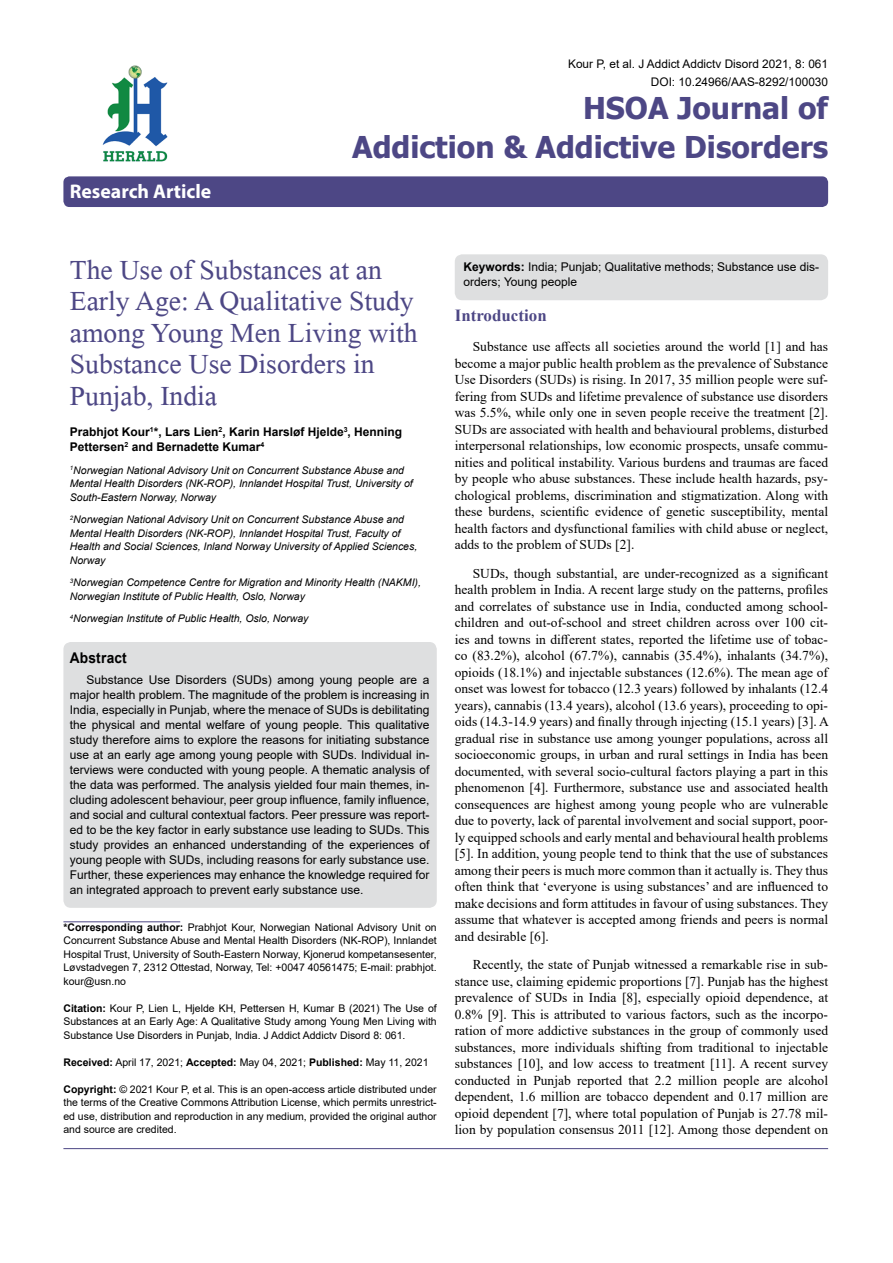
<style>
.page{position:relative;width:893px;height:1263px;background:#fff}
.page>*{position:absolute;margin:0;border:0;box-sizing:border-box;transform-origin:0 0}
.t1{font:41.25px/31.5px "Microsoft Himalaya";color:#4d4785}
.t2{font:700 30px/39px "Tahoma";color:#4d4785;text-align:right}
.t3{font:700 19.8px "Myriad Hebrew";color:#fff}
.t4{font:700 16.95px "Times New Roman";color:#4d4785}
.t5{font:700 14.85px "Arial";letter-spacing:.015em;color:#000;scale:.93 1}
.t6{font:13.5px/16.5px "Times New Roman";color:#000;text-align:justify}
.t7{font:12px/15px "Arial";color:#000;text-align:justify}
.t8{font:700 12px/15px "Arial";color:#000}
.t9{font:11.85px/18px "Arial";color:#000;text-align:right}
.t10{font:10.5px/13.5px "Arial";color:#000;text-align:justify}
.t11{font:italic 10.5px/13.5px "Arial";color:#000}
.s1{font-weight:700}
</style>
<div class="page">
<div style="left:63px;top:176px;width:765px;height:31px;background:#4d4785;border-radius:6px"></div>
<hr style="left:63px;top:921px;width:117px;height:1px;background:#4d4785">
<img style="left:102px;top:65px;width:66px;height:97px">
<hr style="left:63px;top:1148px;width:765px;height:1px;background:#4d4785">
<div style="left:63px;top:642px;width:374px;height:266px;background:#dedfe0;border-radius:8px"></div>
<div style="left:455px;top:254px;width:373px;height:46px;background:#dedfe0;border-radius:8px"></div>
<h3 class="t3" style="left:70px;top:180px;width:143px">Research Article</h3>
<p class="t9" style="left:568px;top:55px;width:261px">Kour P, et al. J Addict Addictv Disord 2021, 8: 061<br>DOI: 10.24966/AAS-8292/100030</p>
<h2 class="t2" style="left:352px;top:89px;width:478px">HSOA Journal of<br>Addiction &amp; Addictive Disorders</h2>
<h1 class="t1" style="left:70px;top:249px;width:349px">The Use of Substances at an<br>Early Age: A Qualitative Study among Young Men Living with<br>Substance Use Disorders in<br>Punjab, India</h1>
<p class="t8" style="left:70px;top:425px;width:334px">Prabhjot Kour<sup>1</sup>*, Lars Lien<sup>2</sup>, Karin Harsløf Hjelde<sup>3</sup>, Henning<br>Pettersen<sup>2</sup> and Bernadette Kumar<sup>4</sup></p>
<p class="t11" style="left:70px;top:463px;width:344px"><sup>1</sup>Norwegian National Advisory Unit on Concurrent Substance Abuse and<br>Mental Health Disorders (NK-ROP), Innlandet Hospital Trust, University of<br>South-Eastern Norway, Norway</p>
<p class="t11" style="left:70px;top:513px;width:349px"><sup>2</sup>Norwegian National Advisory Unit on Concurrent Substance Abuse and Mental Health Disorders (NK-ROP), Innlandet Hospital Trust, Faculty of Health and Social Sciences, Inland Norway University of Applied Sciences, Norway</p>
<p class="t11" style="left:70px;top:576px;width:353px"><sup>3</sup>Norwegian Competence Centre for Migration and Minority Health (NAKMI),<br>Norwegian Institute of Public Health, Oslo, Norway</p>
<p class="t11" style="left:70px;top:612px;width:240px"><sup>4</sup>Norwegian Institute of Public Health, Oslo, Norway</p>
<p class="t5" style="left:70px;top:647px;width:63px">Abstract</p>
<p class="t7" style="left:70px;top:672px;width:361px;text-indent:16px">Substance Use Disorders (SUDs) among young people are a major health problem. The magnitude of the problem is increasing in India, especially in Punjab, where the menace of SUDs is debilitating the physical and mental welfare of young people. This qualitative study therefore aims to explore the reasons for initiating substance use at an early age among young people with SUDs. Individual in&shy;terviews were conducted with young people. A thematic analysis of the data was performed. The analysis yielded four main themes, in&shy;cluding adolescent behaviour, peer group influence, family influence, and social and cultural contextual factors. Peer pressure was report&shy;ed to be the key factor in early substance use leading to SUDs. This study provides an enhanced understanding of the experiences of young people with SUDs, including reasons for early substance use.<br>Further, these experiences may enhance the knowledge required for an integrated approach to prevent early substance use.</p>
<p class="t10" style="left:63px;top:920px;width:375px"><span class="s1">*Corresponding author:</span> Prabhjot Kour, Norwegian National Advisory Unit on Concurrent Substance Abuse and Mental Health Disorders (NK-ROP), Innlandet Hospital Trust, University of South-Eastern Norway, Kjonerud kompetansesenter, Løvstadvegen 7, 2312 Ottestad, Norway, Tel: +0047 40561475; E-mail: prabhjot. kour@usn.no</p>
<p class="t10" style="left:63px;top:1001px;width:375px"><span class="s1">Citation:</span> Kour P, Lien L, Hjelde KH, Pettersen H, Kumar B (2021) The Use of Substances at an Early Age: A Qualitative Study among Young Men Living with Substance Use Disorders in Punjab, India. J Addict Addictv Disord 8: 061.</p>
<p class="t10" style="left:63px;top:1055px;width:367px"><span class="s1">Received:</span> April 17, 2021; <span class="s1">Accepted:</span> May 04, 2021; <span class="s1">Published:</span> May 11, 2021</p>
<p class="t10" style="left:63px;top:1082px;width:375px"><span class="s1">Copyright:</span> © 2021 Kour P, et al. This is an open-access article distributed under the terms of the Creative Commons Attribution License, which permits unrestrict&shy;ed use, distribution and reproduction in any medium, provided the original author and source are credited.</p>
<p class="t7" style="left:464px;top:259px;width:357px"><span class="s1">Keywords:</span> India; Punjab; Qualitative methods; Substance use dis&shy;orders; Young people</p>
<p class="t4" style="left:455px;top:303px;width:93px">Introduction</p>
<p class="t6" style="left:455px;top:338px;width:375px;text-indent:18px">Substance use affects all societies around the world [1] and has become a major public health problem as the prevalence of Substance Use Disorders (SUDs) is rising. In 2017, 35 million people were suf&shy;fering from SUDs and lifetime prevalence of substance use disorders was 5.5%, while only one in seven people receive the treatment [2].<br>SUDs are associated with health and behavioural problems, disturbed interpersonal relationships, low economic prospects, unsafe commu&shy;nities and political instability. Various burdens and traumas are faced by people who abuse substances. These include health hazards, psy&shy;chological problems, discrimination and stigmatization. Along with these burdens, scientific evidence of genetic susceptibility, mental health factors and dysfunctional families with child abuse or neglect, adds to the problem of SUDs [2].</p>
<p class="t6" style="left:455px;top:565px;width:376px;text-indent:18px">SUDs, though substantial, are under-recognized as a significant health problem in India. A recent large study on the patterns, profiles and correlates of substance use in India, conducted among school&shy;children and out-of-school and street children across over 100 cit&shy;ies and towns in different states, reported the lifetime use of tobac&shy;co (83.2%), alcohol (67.7%), cannabis (35.4%), inhalants (34.7%), opioids (18.1%) and injectable substances (12.6%). The mean age of onset was lowest for tobacco (12.3 years) followed by inhalants (12.4 years), cannabis (13.4 years), alcohol (13.6 years), proceeding to opi&shy;oids (14.3-14.9 years) and finally through injecting (15.1 years) [3]. A gradual rise in substance use among younger populations, across all socioeconomic groups, in urban and rural settings in India has been documented, with several socio-cultural factors playing a part in this phenomenon [4]. Furthermore, substance use and associated health consequences are highest among young people who are vulnerable due to poverty, lack of parental involvement and social support, poor&shy;ly equipped schools and early mental and behavioural health problems [5]. In addition, young people tend to think that the use of substances among their peers is much more common than it actually is. They thus often think that ‘everyone is using substances’ and are influenced to make decisions and form attitudes in favour of using substances. They assume that whatever is accepted among friends and peers is normal and desirable [6].</p>
<p class="t6" style="left:455px;top:956px;width:375px;text-indent:18px">Recently, the state of Punjab witnessed a remarkable rise in sub&shy;stance use, claiming epidemic proportions [7]. Punjab has the highest prevalence of SUDs in India [8], especially opioid dependence, at 0.8% [9]. This is attributed to various factors, such as the incorpo&shy;ration of more addictive substances in the group of commonly used substances, more individuals shifting from traditional to injectable substances [10], and low access to treatment [11]. A recent survey conducted in Punjab reported that 2.2 million people are alcohol dependent, 1.6 million are tobacco dependent and 0.17 million are opioid dependent [7], where total population of Punjab is 27.78 mil&shy;lion by population consensus 2011 [12]. Among those dependent on</p>
</div>
